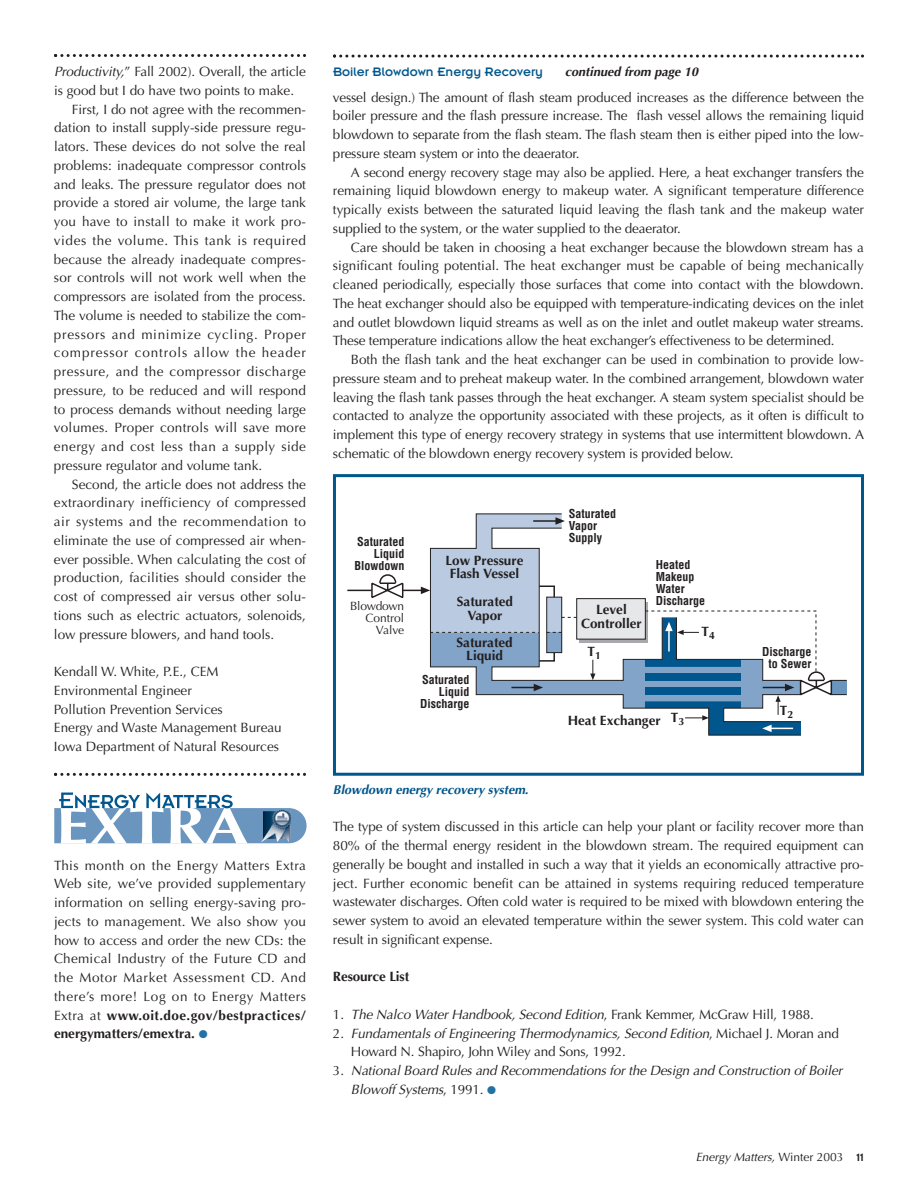
<style>
.page{position:relative;width:918px;height:1188px;background:#fff}
.page>*{position:absolute;margin:0;border:0;box-sizing:border-box;transform-origin:0 0}
.t1{font:700 52.35px "Optima";color:#fff;scale:1.25 1}
.t2{font:13.5px/18.8px "Optima";letter-spacing:-.01em;color:#231f20;text-align:justify}
.t3{font:italic 13.5px/18.8px "Optima";letter-spacing:-.01em;color:#231f20}
.t4{font:700 13.5px/13.5px "Optima";color:#231f20;text-align:center}
.t5{font:13.5px "Insignia";color:#00568d}
.t6{font:italic 700 12.75px "Optima";letter-spacing:-.005em;color:#00568d}
.t7{font:italic 700 12.75px "Optima";color:#231f20}
.t8{font:700 condensed 12px/12px "Helvetica";color:#231f20;text-align:right}
.t9{font:italic 12px "Optima";color:#231f20}
.t10{font:12px/12px "Optima";letter-spacing:-.01em;color:#231f20;text-align:right}
.s1{font-style:italic}
.s2{font-weight:700}
.s3{color:#2372a5}
.s4{font-style:normal}
.s5{font-family:"Insignia";font-style:normal}
</style>
<div class="page">
<svg style="left:54px;top:773px;width:252px;height:3px"></svg>
<svg style="left:333px;top:55px;width:531px;height:3px"></svg>
<svg style="left:54px;top:54px;width:252px;height:3px"></svg>
<svg style="left:54px;top:793px;width:253px;height:50px"></svg>
<img style="left:261px;top:809px;width:31px;height:33px">
<div style="left:333px;top:474px;width:531px;height:302px;border:3px solid #00568d"></div>
<svg style="left:347px;top:514px;width:500px;height:221px"></svg>
<p class="t2" style="left:54px;top:64px;width:254px"><span class="s1">Productivity,</span>” Fall 2002). Overall, the article is good but I do have two points to make.</p>
<p class="t2" style="left:54px;top:101px;width:254px;text-indent:18px">First, I do not agree with the recommen&shy;dation to install supply-side pressure regu&shy;lators. These devices do not solve the real problems: inadequate compressor controls and leaks. The pressure regulator does not provide a stored air volume, the large tank you have to install to make it work pro&shy;vides the volume. This tank is required because the already inadequate compres&shy;sor controls will not work well when the compressors are isolated from the process.<br>The volume is needed to stabilize the com&shy;pressors and minimize cycling. Proper compressor controls allow the header pressure, and the compressor discharge pressure, to be reduced and will respond to process demands without needing large volumes. Proper controls will save more energy and cost less than a supply side pressure regulator and volume tank.</p>
<p class="t2" style="left:54px;top:476px;width:254px;text-indent:18px">Second, the article does not address the extraordinary inefficiency of compressed air systems and the recommendation to eliminate the use of compressed air when&shy;ever possible. When calculating the cost of production, facilities should consider the cost of compressed air versus other solu&shy;tions such as electric actuators, solenoids, low pressure blowers, and hand tools.</p>
<p class="t2" style="left:54px;top:664px;width:229px;text-align:left">Kendall W. White, P.E., CEM<br>Environmental Engineer<br>Pollution Prevention Services<br>Energy and Waste Management Bureau<br>Iowa Department of Natural Resources</p>
<p class="t1" style="left:56px;top:804px;width:155px">EXTRA</p>
<p class="t2" style="left:54px;top:857px;width:254px">This month on the Energy Matters Extra Web site, we’ve provided supplementary information on selling energy-saving pro&shy;jects to management. We also show you how to access and order the new CDs: the Chemical Industry of the Future CD and the Motor Market Assessment CD. And there’s more! Log on to Energy Matters Extra at <span class="s2">www.oit.doe.gov/bestpractices/ energymatters/emextra.</span> <span class="s3">●</span></p>
<p class="t5" style="left:333px;top:68px;width:212px">Boiler Blowdown Energy Recovery</p>
<p class="t7" style="left:565px;top:67px;width:135px">continued from page 10</p>
<p class="t2" style="left:333px;top:89px;width:533px">vessel design.) The amount of flash steam produced increases as the difference between the boiler pressure and the flash pressure increase. The flash vessel allows the remaining liquid blowdown to separate from the flash steam. The flash steam then is either piped into the low&shy;pressure steam system or into the deaerator.</p>
<p class="t2" style="left:333px;top:164px;width:533px;text-indent:18px">A second energy recovery stage may also be applied. Here, a heat exchanger transfers the remaining liquid blowdown energy to makeup water. A significant temperature difference typically exists between the saturated liquid leaving the flash tank and the makeup water supplied to the system, or the water supplied to the deaerator.</p>
<p class="t2" style="left:333px;top:239px;width:533px;text-indent:18px">Care should be taken in choosing a heat exchanger because the blowdown stream has a significant fouling potential. The heat exchanger must be capable of being mechanically cleaned periodically, especially those surfaces that come into contact with the blowdown.<br>The heat exchanger should also be equipped with temperature-indicating devices on the inlet and outlet blowdown liquid streams as well as on the inlet and outlet makeup water streams.<br>These temperature indications allow the heat exchanger’s effectiveness to be determined.</p>
<p class="t2" style="left:333px;top:352px;width:533px;text-indent:18px">Both the flash tank and the heat exchanger can be used in combination to provide low&shy;pressure steam and to preheat makeup water. In the combined arrangement, blowdown water leaving the flash tank passes through the heat exchanger. A steam system specialist should be contacted to analyze the opportunity associated with these projects, as it often is difficult to implement this type of energy recovery strategy in systems that use intermittent blowdown. A schematic of the blowdown energy recovery system is provided below.</p>
<p class="t8" style="left:355px;top:536px;width:52px">Saturated<br>Liquid<br>Blowdown</p>
<p class="t10" style="left:350px;top:602px;width:56px">Blowdown<br>Control<br>Valve</p>
<p class="t4" style="left:445px;top:555px;width:80px">Low Pressure<br>Flash Vessel</p>
<p class="t4" style="left:457px;top:596px;width:58px">Saturated<br>Vapor</p>
<p class="t4" style="left:457px;top:637px;width:58px">Saturated<br>Liquid</p>
<p class="t8" style="left:420px;top:675px;width:51px">Saturated<br>Liquid<br>Discharge</p>
<p class="t8" style="left:569px;top:508px;width:49px;text-align:left">Saturated<br>Vapor<br>Supply</p>
<p class="t4" style="left:581px;top:604px;width:62px">Level<br>Controller</p>
<p class="t4" style="left:588px;top:646px;width:15px">T<sub>1</sub></p>
<p class="t8" style="left:656px;top:560px;width:51px;text-align:left">Heated<br>Makeup<br>Water<br>Discharge</p>
<p class="t4" style="left:702px;top:626px;width:15px">T<sub>4</sub></p>
<p class="t4" style="left:568px;top:715px;width:95px">Heat Exchanger</p>
<p class="t4" style="left:671px;top:712px;width:15px">T<sub>3</sub></p>
<p class="t8" style="left:762px;top:646px;width:51px;text-align:center">Discharge to Sewer</p>
<p class="t4" style="left:780px;top:705px;width:15px">T<sub>2</sub></p>
<p class="t6" style="left:333px;top:785px;width:197px">Blowdown energy recovery system.</p>
<p class="t2" style="left:333px;top:819px;width:533px">The type of system discussed in this article can help your plant or facility recover more than 80% of the thermal energy resident in the blowdown stream. The required equipment can generally be bought and installed in such a way that it yields an economically attractive pro&shy;ject. Further economic benefit can be attained in systems requiring reduced temperature wastewater discharges. Often cold water is required to be mixed with blowdown entering the sewer system to avoid an elevated temperature within the sewer system. This cold water can result in significant expense.</p>
<p class="t4" style="left:333px;top:971px;width:78px">Resource List</p>
<p class="t3" style="left:333px;top:1006px;width:482px"><span class="s4">1.</span> The Nalco Water Handbook, Second Edition<span class="s4">, Frank Kemmer, McGraw Hill, 1988.</span></p>
<p class="t2" style="left:351px;top:1025px;width:490px;text-indent:-18px">2. <span class="s1">Fundamentals of Engineering Thermodynamics, Second Edition</span>, Michael J. Moran and<br>Howard N. Shapiro, John Wiley and Sons, 1992.</p>
<p class="t3" style="left:351px;top:1063px;width:493px;text-indent:-18px"><span class="s4">3.</span> National Board Rules and Recommendations for the Design and Construction of Boiler<br>Blowoff Systems<span class="s4">, 1991.</span> <span class="s3">●</span></p>
<p class="t9" style="left:696px;top:1152px;width:170px">Energy Matters, <span class="s4">Winter 2003</span> <span class="s5">11</span></p>
</div>
